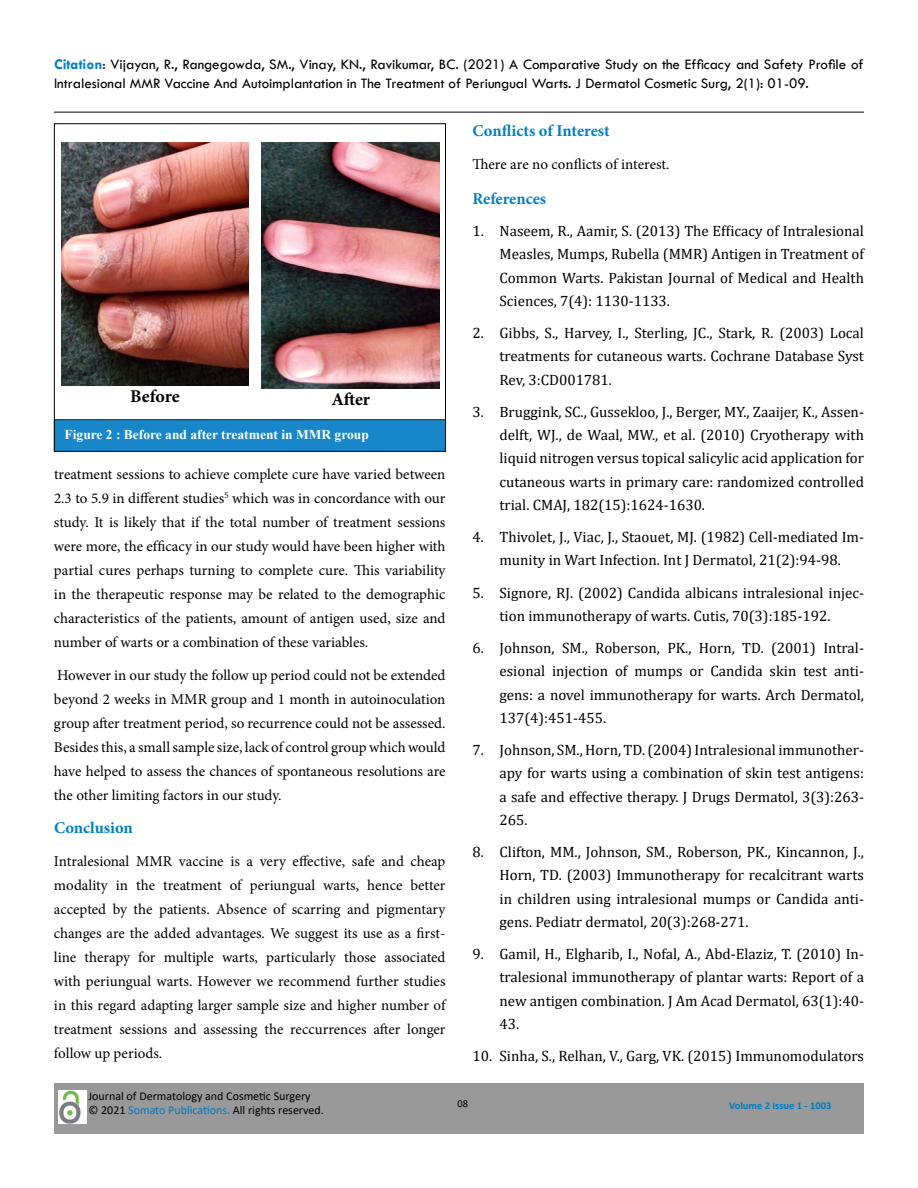
<style>
.page{position:relative;width:918px;height:1188px;background:#fff}
.page>*{position:absolute;margin:0;border:0;box-sizing:border-box;transform-origin:0 0}
.t1{font:700 18px "Minion Pro";letter-spacing:-.005em;color:#000}
.t2{font:700 16.5px "Minion Pro";letter-spacing:-.005em;color:#007ec2}
.t3{font:15px/23.2px "Cambria";color:#000;text-align:justify}
.t4{font:15px/24px "Minion Pro";color:#000;text-align:justify}
.t5{font:15px/19.5px "Tw Cen";color:#000}
.t6{font:700 13.5px "Times New Roman";color:#fff}
.t7{font:12px/14.4px "Calibri";color:#000}
.t8{font:700 10.5px "Calibri";color:#007cc4}
.t9{font:10.5px "Calibri";color:#000}
.s1{font-weight:700;color:#007ec2}
.s2{color:#007cc4}
</style>
<div class="page">
<hr style="left:54px;top:112px;width:810px;height:1px;background:#000">
<div style="left:54px;top:1083px;width:810px;height:51px;background:#999"></div>
<img style="left:58px;top:1090px;width:29px;height:33px">
<img style="left:62px;top:143px;width:186px;height:242px">
<img style="left:261px;top:143px;width:179px;height:246px">
<div style="left:54px;top:420px;width:392px;height:32px;background:#1787c9"></div>
<div style="left:54px;top:419px;width:392px;height:33px;border:1px solid #000"></div>
<p class="t5" style="left:54px;top:54px;width:811px"><span class="s1">Citation</span>: Vijayan, R., Rangegowda, SM., Vinay, KN., Ravikumar, BC. (2021) A Comparative Study on the Efficacy and Safety Profile of<br>Intralesional MMR Vaccine And Autoimplantation in The Treatment of Periungual Warts. J Dermatol Cosmetic Surg, 2(1): 01-09.</p>
<p class="t1" style="left:130px;top:383px;width:51px">Before</p>
<p class="t1" style="left:331px;top:386px;width:40px">After</p>
<p class="t6" style="left:65px;top:425px;width:306px">Figure 2 : Before and after treatment in MMR group</p>
<p class="t4" style="left:54px;top:462px;width:393px">treatment sessions to achieve complete cure have varied between 2.3 to 5.9 in different studies<sup>5</sup> which was in concordance with our study. It is likely that if the total number of treatment sessions were more, the efficacy in our study would have been higher with partial cures perhaps turning to complete cure. This variability in the therapeutic response may be related to the demographic characteristics of the patients, amount of antigen used, size and number of warts or a combination of these variables.</p>
<p class="t4" style="left:54px;top:663px;width:393px">However in our study the follow up period could not be extended beyond 2 weeks in MMR group and 1 month in autoinoculation group after treatment period, so recurrence could not be assessed.<br>Besides this, a small sample size, lack of control group which would have helped to assess the chances of spontaneous resolutions are the other limiting factors in our study.</p>
<p class="t2" style="left:54px;top:816px;width:81px">Conclusion</p>
<p class="t4" style="left:54px;top:849px;width:393px">Intralesional MMR vaccine is a very effective, safe and cheap modality in the treatment of periungual warts, hence better accepted by the patients. Absence of scarring and pigmentary changes are the added advantages. We suggest its use as a first&shy;line therapy for multiple warts, particularly those associated with periungual warts. However we recommend further studies in this regard adapting larger sample size and higher number of treatment sessions and assessing the reccurrences after longer follow up periods.</p>
<p class="t2" style="left:472px;top:119px;width:139px">Conflicts of Interest</p>
<p class="t4" style="left:472px;top:152px;width:199px">There are no conflicts of interest.</p>
<p class="t2" style="left:472px;top:187px;width:75px">References</p>
<p class="t3" style="left:500px;top:219px;width:366px;text-indent:-27px">1. Naseem, R., Aamir, S. (2013) The Efficacy of Intralesional Measles, Mumps, Rubella (MMR) Antigen in Treatment of Common Warts. Pakistan Journal of Medical and Health Sciences, 7(4): 1130-1133.</p>
<p class="t3" style="left:500px;top:321px;width:366px;text-indent:-27px">2. Gibbs, S., Harvey, I., Sterling, JC., Stark, R. (2003) Local treatments for cutaneous warts. Cochrane Database Syst Rev, 3:CD001781.</p>
<p class="t3" style="left:500px;top:400px;width:366px;text-indent:-27px">3. Bruggink, SC., Gussekloo, J., Berger, MY., Zaaijer, K., Assen&shy;delft, WJ., de Waal, MW., et al. (2010) Cryotherapy with liquid nitrogen versus topical salicylic acid application for cutaneous warts in primary care: randomized controlled trial. CMAJ, 182(15):1624-1630.</p>
<p class="t3" style="left:472px;top:525px;width:393px;text-align:center">4. Thivolet, J., Viac, J., Staouet, MJ. (1982) Cell‐mediated Im&shy;munity in Wart Infection. Int J Dermatol, 21(2):94-98.</p>
<p class="t3" style="left:472px;top:581px;width:393px;text-align:center">5. Signore, RJ. (2002) Candida albicans intralesional injec&shy;tion immunotherapy of warts. Cutis, 70(3):185-192.</p>
<p class="t3" style="left:500px;top:636px;width:366px;text-indent:-27px">6. Johnson, SM., Roberson, PK., Horn, TD. (2001) Intral&shy;esional injection of mumps or Candida skin test anti&shy;gens: a novel immunotherapy for warts. Arch Dermatol, 137(4):451-455.</p>
<p class="t3" style="left:500px;top:738px;width:366px;text-indent:-27px">7. Johnson, SM., Horn, TD. (2004) Intralesional immunother&shy;apy for warts using a combination of skin test antigens: a safe and effective therapy. J Drugs Dermatol, 3(3):263- 265.</p>
<p class="t3" style="left:500px;top:840px;width:366px;text-indent:-27px">8. Clifton, MM., Johnson, SM., Roberson, PK., Kincannon, J., Horn, TD. (2003) Immunotherapy for recalcitrant warts in children using intralesional mumps or Candida anti&shy;gens. Pediatr dermatol, 20(3):268-271.</p>
<p class="t3" style="left:499px;top:942px;width:366px;text-indent:-27px">9. Gamil, H., Elgharib, I., Nofal, A., Abd-Elaziz, T. (2010) In&shy;tralesional immunotherapy of plantar warts: Report of a new antigen combination. J Am Acad Dermatol, 63(1):40- 43.</p>
<p class="t3" style="left:472px;top:1044px;width:393px">10. Sinha, S., Relhan, V., Garg, VK. (2015) Immunomodulators</p>
<p class="t7" style="left:88px;top:1088px;width:237px">Journal of Dermatology and Cosmetic Surgery<br>© 2021 <span class="s2">Somato Publications.</span> All rights reserved.</p>
<p class="t9" style="left:457px;top:1096px;width:12px">08</p>
<p class="t8" style="left:729px;top:1098px;width:104px">Volume 2 Issue 1 - 1003</p>
</div>
